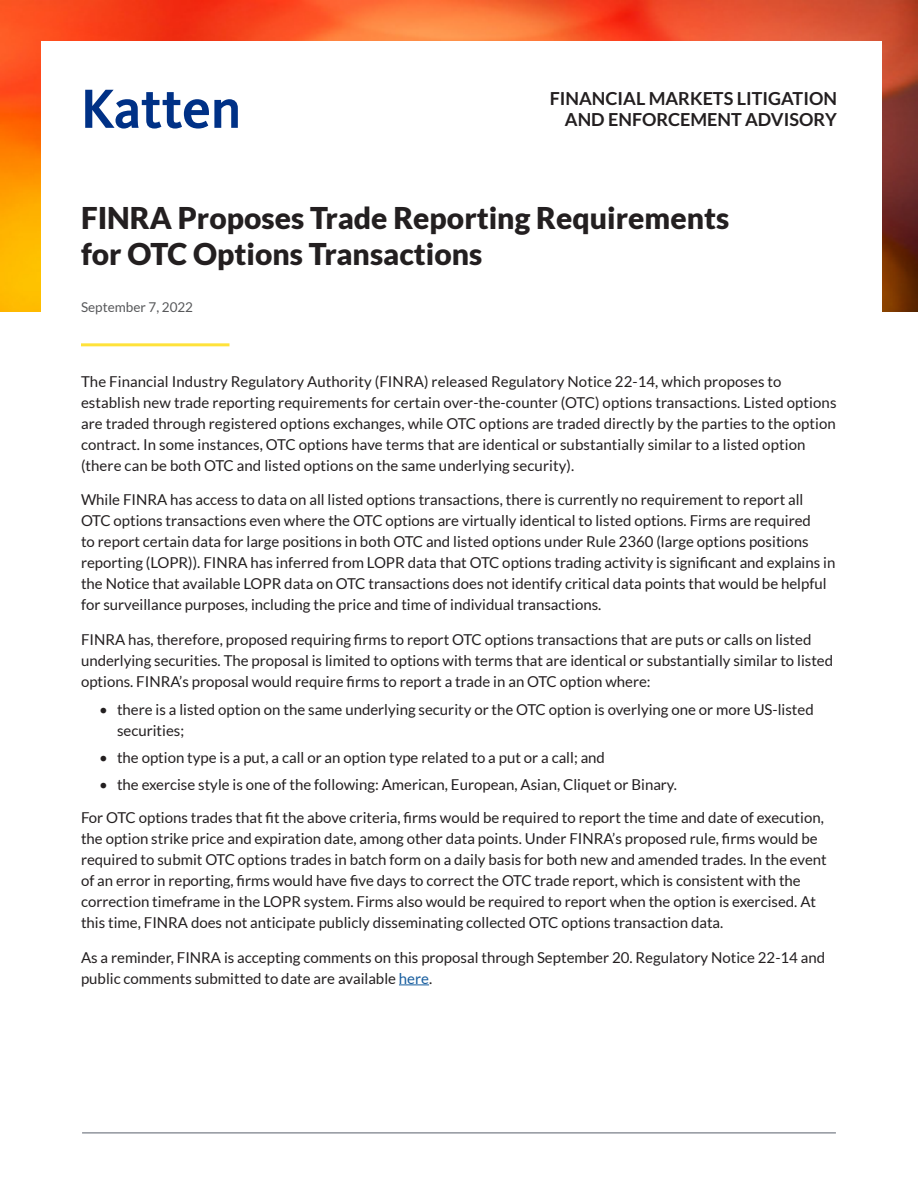
<style>
.page{position:relative;width:918px;height:1188px;background:#fff}
.page>*{position:absolute;margin:0;border:0;box-sizing:border-box;transform-origin:0 0}
.t1{font:900 30px/36px "Lato";color:#231f20}
.t2{font:700 18px/21.6px "Lato";color:#231f20;text-align:right}
.t3{font:15px/21px "Lato";color:#231f20}
.Alpha{font:13.5px "Lato";color:#57585a}
.s1{color:#175d9e}
</style>
<div class="page">
<img style="left:0;top:0;width:918px;height:311px">
<div style="left:41px;top:41px;width:841px;height:328px;background:#fff"></div>
<svg style="left:85px;top:90px;width:153px;height:39px"></svg>
<hr style="left:82px;top:1132px;width:754px;height:2px;background:#91959d">
<hr style="left:81px;top:343px;width:149px;height:3px;background:#ffe23a">
<hr style="left:399px;top:984px;width:30px;height:1px;background:#175d9e">
<p class="t2" style="left:550px;top:87px;width:289px">FINANCIAL MARKETS LITIGATION<br>AND ENFORCEMENT ADVISORY</p>
<p class="t1" style="left:81px;top:200px;width:650px">FINRA Proposes Trade Reporting Requirements for OTC Options Transactions</p>
<p class="Alpha" style="left:81px;top:299px;width:114px">September 7, 2022</p>
<p class="t3" style="left:81px;top:371px;width:757px">The Financial Industry Regulatory Authority (FINRA) released Regulatory Notice 22-14, which proposes to establish new trade reporting requirements for certain over-the-counter (OTC) options transactions. Listed options are traded through registered options exchanges, while OTC options are traded directly by the parties to the option contract. In some instances, OTC options have terms that are identical or substantially similar to a listed option (there can be both OTC and listed options on the same underlying security).</p>
<p class="t3" style="left:81px;top:489px;width:756px">While FINRA has access to data on all listed options transactions, there is currently no requirement to report all OTC options transactions even where the OTC options are virtually identical to listed options. Firms are required<br>to report certain data for large positions in both OTC and listed options under Rule 2360 (large options positions reporting (LOPR)). FINRA has inferred from LOPR data that OTC options trading activity is significant and explains in the Notice that available LOPR data on OTC transactions does not identify critical data points that would be helpful for surveillance purposes, including the price and time of individual transactions.</p>
<p class="t3" style="left:81px;top:629px;width:754px">FINRA has, therefore, proposed requiring firms to report OTC options transactions that are puts or calls on listed underlying securities. The proposal is limited to options with terms that are identical or substantially similar to listed options. FINRA’s proposal would require firms to report a trade in an OTC option where:</p>
<p class="t3" style="left:117px;top:699px;width:698px;text-indent:-18px">• there is a listed option on the same underlying security or the OTC option is overlying one or more US-listed securities;</p>
<p class="t3" style="left:99px;top:747px;width:508px">• the option type is a put, a call or an option type related to a put or a call; and</p>
<p class="t3" style="left:99px;top:774px;width:579px">• the exercise style is one of the following: American, European, Asian, Cliquet or Binary.</p>
<p class="t3" style="left:81px;top:807px;width:747px">For OTC options trades that fit the above criteria, firms would be required to report the time and date of execution, the option strike price and expiration date, among other data points. Under FINRA’s proposed rule, firms would be required to submit OTC options trades in batch form on a daily basis for both new and amended trades. In the event of an error in reporting, firms would have five days to correct the OTC trade report, which is consistent with the correction timeframe in the LOPR system. Firms also would be required to report when the option is exercised. At this time, FINRA does not anticipate publicly disseminating collected OTC options transaction data.</p>
<p class="t3" style="left:81px;top:947px;width:746px">As a reminder, FINRA is accepting comments on this proposal through September 20. Regulatory Notice 22-14 and public comments submitted to date are available <span class="s1">here</span>.</p>
</div>
